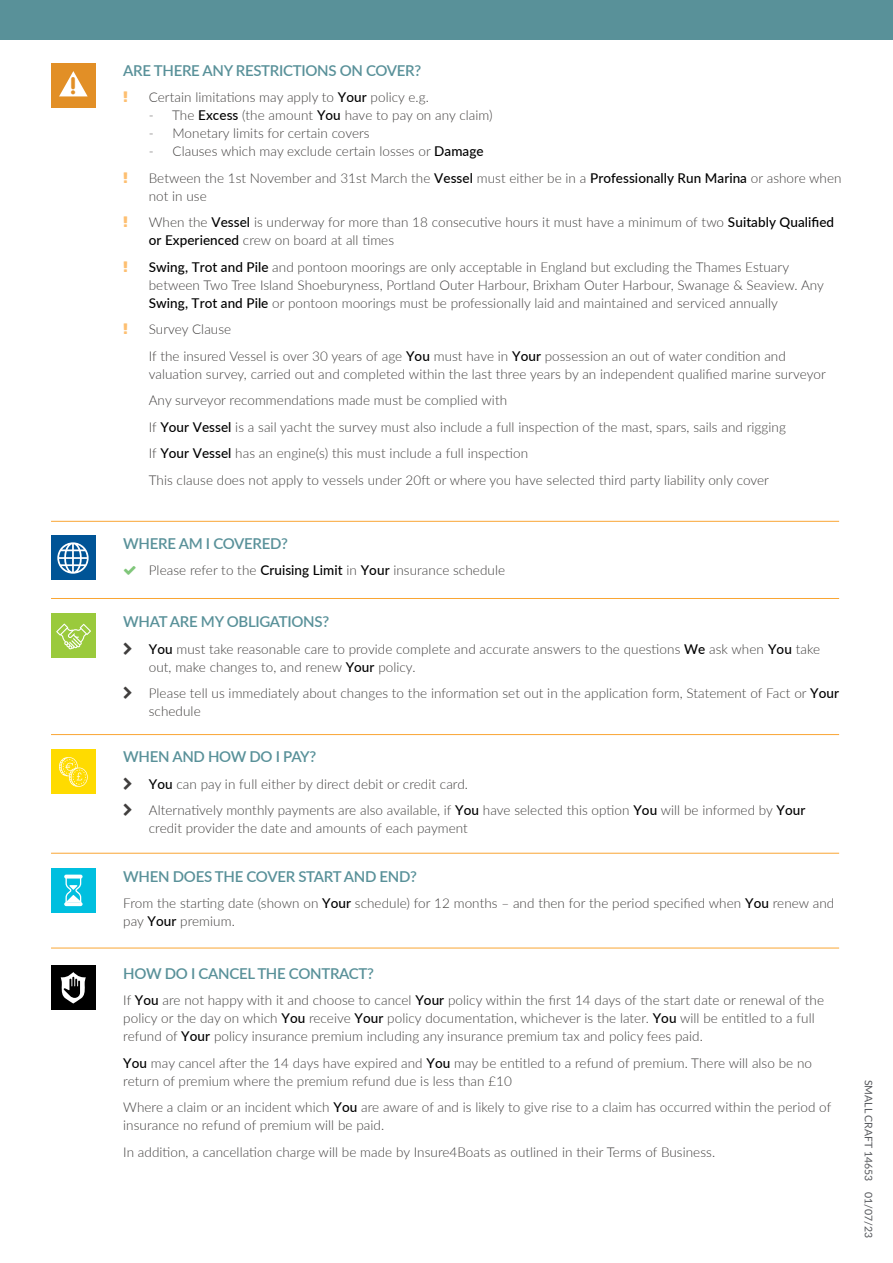
<style>
.page{position:relative;width:893px;height:1263px;background:#fff}
.page>*{position:absolute;margin:0;border:0;box-sizing:border-box;transform-origin:0 0}
.t1{font:900 23.4px "VAG Rounded Std";color:#e28f26}
.t2{font:600 15px "Lato";letter-spacing:-.02em;color:#599199}
.t3{font:300 13.5px/26.5px "Lato";letter-spacing:.005em;color:#403e3d}
.t4{font:10.5px "Lato";color:#54565a}
.s1{font-weight:500;color:#000}
</style>
<div class="page">
<div style="left:0;top:0;width:893px;height:40px;background:#599199"></div>
<div style="left:51px;top:64px;width:44px;height:44px;background:#e28f26"></div>
<svg style="left:59px;top:71px;width:29px;height:25px"></svg>
<div style="left:51px;top:535px;width:44px;height:44px;background:#005496"></div>
<svg style="left:57px;top:542px;width:32px;height:32px"></svg>
<div style="left:51px;top:613px;width:44px;height:44px;background:#9aca3c"></div>
<svg style="left:56px;top:623px;width:35px;height:26px"></svg>
<div style="left:51px;top:749px;width:44px;height:45px;background:#ffdb00"></div>
<svg style="left:59px;top:757px;width:29px;height:30px"></svg>
<div style="left:51px;top:868px;width:44px;height:44px;background:#00bfdf"></div>
<hr style="left:64px;top:902px;width:19px;height:4px;background:#fff;border-radius:2px">
<hr style="left:64px;top:875px;width:19px;height:3px;background:#fff;border-radius:2px">
<svg style="left:66px;top:878px;width:15px;height:25px"></svg>
<div style="left:51px;top:965px;width:44px;height:44px;background:#000"></div>
<svg style="left:61px;top:972px;width:25px;height:31px"></svg>
<hr style="left:51px;top:521px;width:788px;height:1px;background:#faa634">
<hr style="left:51px;top:598px;width:788px;height:1px;background:#faa634">
<hr style="left:51px;top:734px;width:788px;height:1px;background:#faa634">
<hr style="left:51px;top:853px;width:788px;height:1px;background:#faa634">
<hr style="left:51px;top:948px;width:788px;height:1px;background:#faa634">
<h1 class="t1" style="left:70px;top:72px;width:8px">!</h1>
<p class="t2" style="left:123px;top:60px;width:300px">ARE THERE ANY RESTRICTIONS ON COVER?</p>
<p class="t3" style="left:149px;top:84px;width:282px">Certain limitations may apply to <span class="s1">Your</span> policy e.g.</p>
<p class="t3" style="left:149px;top:102px;width:345px">- The <span class="s1">Excess</span> (the amount <span class="s1">You</span> have to pay on any claim)</p>
<p class="t3" style="left:149px;top:120px;width:222px">- Monetary limits for certain covers</p>
<p class="t3" style="left:149px;top:138px;width:694px">- Clauses which may exclude certain losses or <span class="s1">Damage<br></span>Between the 1st November and 31st March the <span class="s1">Vessel</span> must either be in a <span class="s1">Professionally Run Marina</span> or ashore when</p>
<p class="t3" style="left:149px;top:182px;width:687px">not in use<br>When the <span class="s1">Vessel</span> is underway for more than 18 consecutive hours it must have a minimum of two <span class="s1">Suitably Qualified</span></p>
<p class="t3" style="left:149px;top:227px;width:642px"><span class="s1">or Experienced</span> crew on board at all times<br><span class="s1">Swing, Trot and Pile</span> and pontoon moorings are only acceptable in England but excluding the Thames Estuary</p>
<p class="t3" style="left:149px;top:275px;width:677px;line-height:18px">between Two Tree Island Shoeburyness, Portland Outer Harbour, Brixham Outer Harbour, Swanage &amp; Seaview. Any<br><span class="s1">Swing, Trot and Pile</span> or pontoon moorings must be professionally laid and maintained and serviced annually</p>
<p class="t3" style="left:149px;top:316px;width:639px">Survey Clause<br>If the insured Vessel is over 30 years of age <span class="s1">You</span> must have in <span class="s1">Your</span> possession an out of water condition and</p>
<p class="t3" style="left:149px;top:360px;width:678px">valuation survey, carried out and completed within the last three years by an independent qualified marine surveyor Any surveyor recommendations made must be complied with<br>If <span class="s1">Your Vessel</span> is a sail yacht the survey must also include a full inspection of the mast, spars, sails and rigging<br>If <span class="s1">Your Vessel</span> has an engine(s) this must include a full inspection<br>This clause does not apply to vessels under 20ft or where you have selected third party liability only cover</p>
<p class="t2" style="left:123px;top:532px;width:166px">WHERE AM I COVERED?</p>
<p class="t3" style="left:149px;top:556px;width:358px">Please refer to the <span class="s1">Cruising Limit</span> in <span class="s1">Your</span> insurance schedule</p>
<p class="t2" style="left:123px;top:611px;width:207px">WHAT ARE MY OBLIGATIONS?</p>
<p class="t3" style="left:149px;top:639px;width:673px;line-height:18px"><span class="s1">You</span> must take reasonable care to provide complete and accurate answers to the questions <span class="s1">We</span> ask when <span class="s1">You</span> take out, make changes to, and renew <span class="s1">Your</span> policy.</p>
<p class="t3" style="left:149px;top:684px;width:692px;line-height:18px">Please tell us immediately about changes to the information set out in the application form, Statement of Fact or <span class="s1">Your </span>schedule</p>
<p class="t2" style="left:123px;top:746px;width:195px">WHEN AND HOW DO I PAY?</p>
<p class="t3" style="left:149px;top:770px;width:658px"><span class="s1">You</span> can pay in full either by direct debit or credit card.<br>Alternatively monthly payments are also available, if <span class="s1">You</span> have selected this option <span class="s1">You</span> will be informed by <span class="s1">Your</span></p>
<p class="t3" style="left:149px;top:815px;width:321px">credit provider the date and amounts of each payment</p>
<p class="t2" style="left:123px;top:865px;width:295px">WHEN DOES THE COVER START AND END?</p>
<p class="t3" style="left:123px;top:894px;width:712px;line-height:18px">From the starting date (shown on <span class="s1">Your</span> schedule) for 12 months – and then for the period specified when <span class="s1">You</span> renew and pay <span class="s1">Your</span> premium.</p>
<p class="t2" style="left:123px;top:962px;width:252px">HOW DO I CANCEL THE CONTRACT?</p>
<p class="t3" style="left:123px;top:991px;width:702px;line-height:18px">If <span class="s1">You</span> are not happy with it and choose to cancel <span class="s1">Your</span> policy within the first 14 days of the start date or renewal of the policy or the day on which <span class="s1">You</span> receive <span class="s1">Your</span> policy documentation, whichever is the later. <span class="s1">You</span> will be entitled to a full refund of <span class="s1">Your</span> policy insurance premium including any insurance premium tax and policy fees paid.</p>
<p class="t3" style="left:123px;top:1053px;width:690px;line-height:18px"><span class="s1">You</span> may cancel after the 14 days have expired and <span class="s1">You</span> may be entitled to a refund of premium. There will also be no return of premium where the premium refund due is less than £10</p>
<p class="t3" style="left:123px;top:1098px;width:710px;line-height:18px">Where a claim or an incident which <span class="s1">You</span> are aware of and is likely to give rise to a claim has occurred within the period of insurance no refund of premium will be paid.</p>
<p class="t3" style="left:123px;top:1138px;width:593px">In addition, a cancellation charge will be made by Insure4Boats as outlined in their Terms of Business.</p>
<p class="t4" style="left:876px;top:1080px;width:160px;rotate:90deg">SMALL CRAFT 14653 01/07/23</p>
</div>
